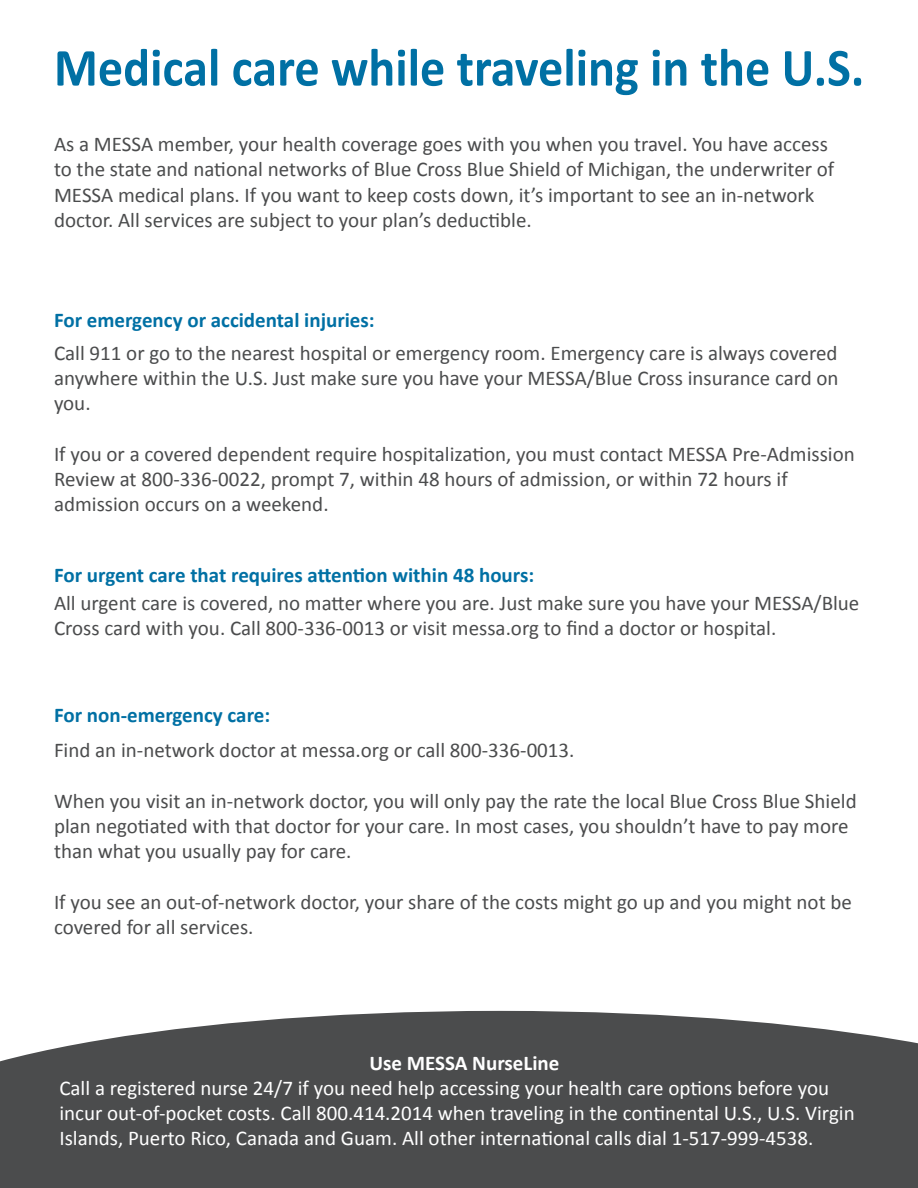
<style>
.page{position:relative;width:918px;height:1188px;background:#fff}
.page>*{position:absolute;margin:0;border:0;box-sizing:border-box;transform-origin:0 0}
.t1{font:700 54px "Calibri";color:#0070a4;scale:.93 1}
.t2{font:21px/25.2px "Calibri";color:#4b4c4d}
.t3{font:21px/25.2px "Calibri";color:#fff}
.t4{font:700 21px "Calibri";color:#0070a4}
.t5{font:700 21px "Calibri";color:#fff}
</style>
<div class="page">
<svg style="left:0;top:1011px;width:918px;height:177px;background:#585859"></svg>
<h1 class="t1" style="left:54px;top:33px;width:873px">Medical care while traveling in the U.S.</h1>
<p class="t2" style="left:54px;top:132px;width:782px">As a MESSA member, your health coverage goes with you when you travel. You have access to the state and national networks of Blue Cross Blue Shield of Michigan, the underwriter of MESSA medical plans. If you want to keep costs down, it’s important to see an in-network doctor. All services are subject to your plan’s deductible.</p>
<p class="t4" style="left:54px;top:306px;width:322px">For emergency or accidental injuries:</p>
<p class="t2" style="left:54px;top:341px;width:786px;text-align:justify">Call 911 or go to the nearest hospital or emergency room. Emergency care is always covered anywhere within the U.S. Just make sure you have your MESSA/Blue Cross insurance card on you.</p>
<p class="t2" style="left:54px;top:441px;width:802px">If you or a covered dependent require hospitalization, you must contact MESSA Pre-Admission<br>Review at 800-336-0022, prompt 7, within 48 hours of admission, or within 72 hours if admission occurs on a weekend.</p>
<p class="t4" style="left:54px;top:561px;width:482px">For urgent care that requires attention within 48 hours:</p>
<p class="t2" style="left:54px;top:591px;width:807px">All urgent care is covered, no matter where you are. Just make sure you have your MESSA/Blue<br>Cross card with you. Call 800-336-0013 or visit messa.org to find a doctor or hospital.</p>
<p class="t4" style="left:54px;top:702px;width:218px">For non-emergency care:</p>
<p class="t2" style="left:54px;top:738px;width:522px">Find an in-network doctor at messa.org or call 800-336-0013.</p>
<p class="t2" style="left:54px;top:788px;width:804px">When you visit an in-network doctor, you will only pay the rate the local Blue Cross Blue Shield plan negotiated with that doctor for your care. In most cases, you shouldn’t have to pay more than what you usually pay for care.</p>
<p class="t2" style="left:54px;top:889px;width:799px">If you see an out-of-network doctor, your share of the costs might go up and you might not be covered for all services.</p>
<p class="t5" style="left:369px;top:1049px;width:192px">Use MESSA NurseLine</p>
<p class="t3" style="left:59px;top:1076px;width:797px">Call a registered nurse 24/7 if you need help accessing your health care options before you incur out-of-pocket costs. Call 800.414.2014 when traveling in the continental U.S., U.S. Virgin<br>Islands, Puerto Rico, Canada and Guam. All other international calls dial 1-517-999-4538.</p>
</div>
